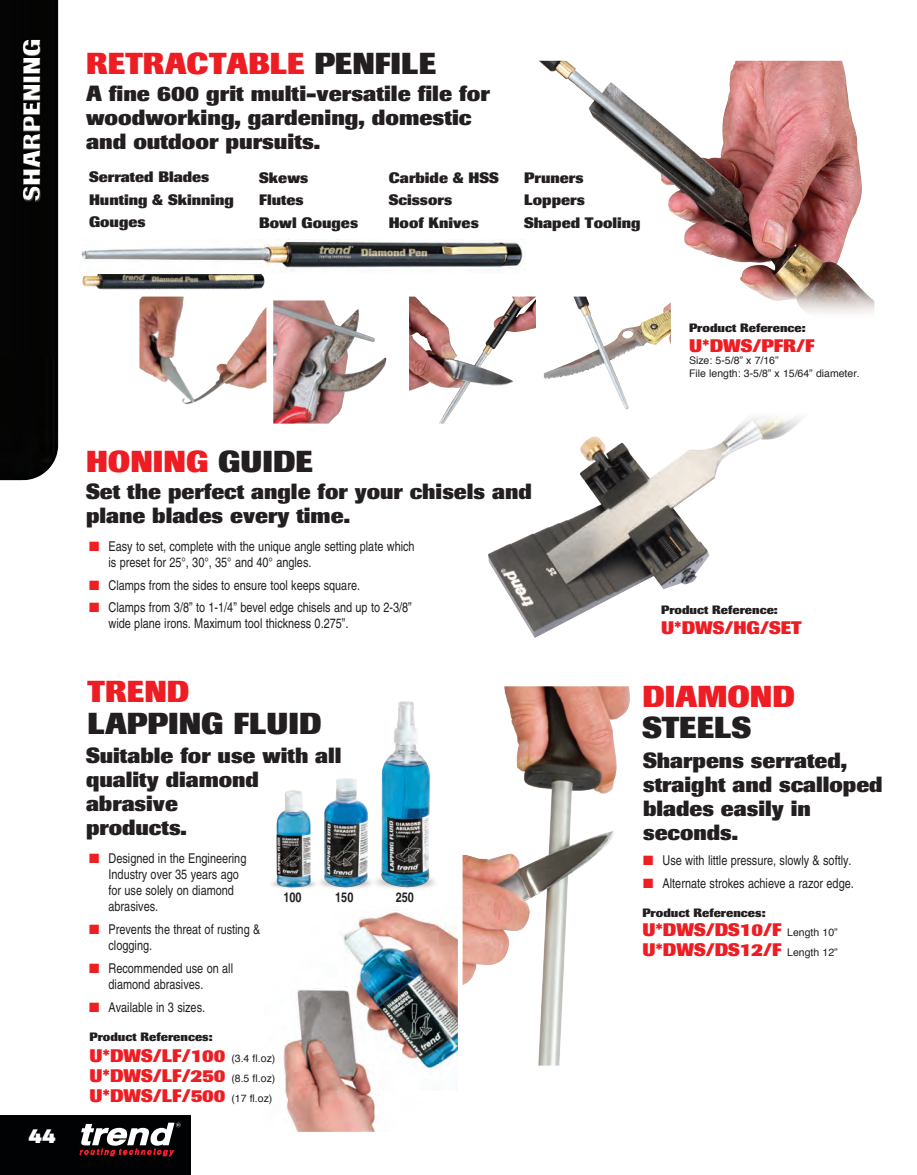
<style>
.page{position:relative;width:917px;height:1175px;background:#fff}
.page>*{position:absolute;margin:0;border:0;box-sizing:border-box;transform-origin:0 0}
.Drilling_Tool_Header{font:800 30px/31.5px "Imago BQ";color:#ee1d23}
.Drilling_Tool_Header-2{font:800 30px/31.5px "Imago BQ";color:#231f20}
.t1{font:800 24.15px "Imago BQ";color:#fff}
.Body_Text{font:800 21.75px/24px "Imago BQ";color:#231f20}
.Drilling_Tool_Header-3{font:800 21.75px/24px "Imago BQ";color:#231f20}
.t2{font:800 21px "Imago BQ";color:#fff}
.Drilling_Tool_Header-4{font:800 18px "Imago BQ";color:#ee1d23}
.bullet_points{font:800 15px "Imago BQ";color:#231f20}
.Body_Text-2{font:condensed 13.5px/16.2px "Helvetica LT";color:#231f20}
.Body_Text-3{font:700 condensed 13.5px "Helvetica LT";color:#231f20}
.Drilling_Tool_Header-5{font:800 12px "Imago BQ";color:#231f20}
.accessories_text{font:800 12px "Imago BQ";color:#231f20}
.Drilling_Tool_Header-6{font:10.5px "Helvetica";color:#231f20}
.s1{color:#231f20}
.s2{color:#ee1f23}
.s3{color:#ee1d23}
.s4{font-family:"Helvetica";font-weight:400;font-size:10.5px;color:#231f20}
</style>
<div class="page">
<img style="left:539px;top:61px;width:335px;height:252px">
<div style="left:0;top:1114px;width:191px;height:60px;background:#010203"></div>
<svg style="left:79px;top:1122px;width:102px;height:35px"></svg>
<img style="left:82px;top:274px;width:183px;height:16px">
<img style="left:80px;top:241px;width:444px;height:30px">
<img style="left:283px;top:910px;width:175px;height:221px">
<img style="left:463px;top:686px;width:167px;height:379px">
<img style="left:488px;top:416px;width:313px;height:221px">
<img style="left:271px;top:701px;width:164px;height:188px">
<img style="left:139px;top:296px;width:127px;height:108px">
<img style="left:273px;top:300px;width:113px;height:123px">
<img style="left:409px;top:296px;width:127px;height:127px">
<div style="left:544px;top:296px;width:127px;height:127px;background:#fff"></div>
<img style="left:544px;top:296px;width:127px;height:113px">
<div style="left:0;top:0;width:58px;height:480px;background:#040403"></div>
<div style="left:22px;top:40px;width:20px;height:162px;background:#231f20;opacity:.89"></div>
<h2 class="t1" style="left:17px;top:202px;width:164px;rotate:-90deg">SHARPENING</h2>
<p class="Drilling_Tool_Header" style="left:86px;top:48px;width:352px">RETRACTABLE <span class="s1">PENFILE</span></p>
<p class="Drilling_Tool_Header-3" style="left:86px;top:81px;width:405px">A fine 600 grit multi-versatile file for woodworking, gardening, domestic and outdoor pursuits.</p>
<p class="bullet_points" style="left:259px;top:169px;width:51px">Skews</p>
<p class="bullet_points" style="left:259px;top:191px;width:46px">Flutes</p>
<p class="bullet_points" style="left:259px;top:213px;width:100px">Bowl Gouges</p>
<p class="bullet_points" style="left:89px;top:168px;width:122px">Serrated Blades</p>
<p class="bullet_points" style="left:89px;top:190px;width:146px">Hunting &amp; Skinning</p>
<p class="bullet_points" style="left:89px;top:212px;width:58px">Gouges</p>
<p class="bullet_points" style="left:389px;top:169px;width:112px">Carbide &amp; HSS</p>
<p class="bullet_points" style="left:389px;top:191px;width:65px">Scissors</p>
<p class="bullet_points" style="left:389px;top:213px;width:92px">Hoof Knives</p>
<p class="bullet_points" style="left:524px;top:169px;width:61px">Pruners</p>
<p class="bullet_points" style="left:524px;top:191px;width:62px">Loppers</p>
<p class="bullet_points" style="left:524px;top:213px;width:118px">Shaped Tooling</p>
<p class="t2" style="left:29px;top:1122px;width:29px">44</p>
<p class="Drilling_Tool_Header" style="left:86px;top:445px;width:229px">HONING <span class="s1">GUIDE</span></p>
<p class="Body_Text" style="left:86px;top:479px;width:447px">Set the perfect angle for your chisels and</p>
<p class="Body_Text" style="left:86px;top:503px;width:265px">plane blades every time.</p>
<p class="Body_Text-2" style="left:109px;top:537px;width:308px;text-indent:-20px"><span class="s2">■</span> Easy to set, complete with the unique angle setting plate which is preset for 25°, 30°, 35° and 40° angles.</p>
<p class="Body_Text-2" style="left:89px;top:576px;width:273px"><span class="s2">■</span> Clamps from the sides to ensure tool keeps square.</p>
<p class="Body_Text-2" style="left:109px;top:599px;width:305px;text-indent:-20px"><span class="s2">■</span> Clamps from 3/8” to 1-1/4” bevel edge chisels and up to 2-3/8” wide plane irons. Maximum tool thickness 0.275”.</p>
<p class="Drilling_Tool_Header-2" style="left:88px;top:676px;width:236px"><span class="s3">TREND<br></span>LAPPING FLUID</p>
<p class="Body_Text" style="left:86px;top:743px;width:257px">Suitable for use with all</p>
<p class="Body_Text" style="left:86px;top:767px;width:174px">quality diamond</p>
<p class="Body_Text" style="left:86px;top:791px;width:102px">abrasive products.</p>
<p class="Body_Text-2" style="left:109px;top:849px;width:139px;text-indent:-20px"><span class="s2">■</span> Designed in the Engineering<br>Industry over 35 years ago for use solely on diamond abrasives.</p>
<p class="Body_Text-2" style="left:109px;top:920px;width:153px;text-indent:-20px"><span class="s2">■</span> Prevents the threat of rusting &amp; clogging.</p>
<p class="Body_Text-2" style="left:109px;top:959px;width:126px;text-indent:-20px"><span class="s2">■</span> Recommended use on all diamond abrasives.</p>
<p class="Body_Text-2" style="left:89px;top:998px;width:118px"><span class="s2">■</span> Available in 3 sizes.</p>
<p class="Drilling_Tool_Header-5" style="left:89px;top:1029px;width:125px">Product References:</p>
<p class="Drilling_Tool_Header-4" style="left:89px;top:1044px;width:187px">U*DWS/LF/100 <span class="s4">(3.4 fl.oz)</span></p>
<p class="Drilling_Tool_Header-4" style="left:89px;top:1064px;width:187px">U*DWS/LF/250 <span class="s4">(8.5 fl.oz)</span></p>
<p class="Drilling_Tool_Header-4" style="left:89px;top:1084px;width:185px">U*DWS/LF/500 <span class="s4">(17 fl.oz)</span></p>
<p class="Body_Text-3" style="left:283px;top:888px;width:20px">100</p>
<p class="Body_Text-3" style="left:335px;top:888px;width:20px">150</p>
<p class="Body_Text-3" style="left:396px;top:888px;width:20px">250</p>
<p class="accessories_text" style="left:689px;top:320px;width:118px">Product Reference:</p>
<p class="Drilling_Tool_Header-4" style="left:689px;top:334px;width:127px">U*DWS/PFR/F</p>
<p class="Drilling_Tool_Header-6" style="left:689px;top:353px;width:91px">Size: 5-5/8” x 7/16”</p>
<p class="Drilling_Tool_Header-6" style="left:689px;top:366px;width:172px">File length: 3-5/8” x 15/64” diameter.</p>
<p class="Drilling_Tool_Header-5" style="left:661px;top:602px;width:118px">Product Reference:</p>
<p class="Drilling_Tool_Header-4" style="left:661px;top:616px;width:142px">U*DWS/HG/SET</p>
<p class="Drilling_Tool_Header" style="left:642px;top:680px;width:154px">DIAMOND<br><span class="s1">STEELS</span></p>
<p class="Body_Text" style="left:643px;top:748px;width:241px">Sharpens serrated, straight and scalloped blades easily in seconds.</p>
<p class="Body_Text-2" style="left:643px;top:852px;width:210px"><span class="s2">■</span> Use with little pressure, slowly &amp; softly.</p>
<p class="Body_Text-2" style="left:643px;top:874px;width:212px"><span class="s2">■</span> Alternate strokes achieve a razor edge.</p>
<p class="Drilling_Tool_Header-5" style="left:642px;top:905px;width:125px">Product References:</p>
<p class="Drilling_Tool_Header-4" style="left:642px;top:918px;width:197px">U*DWS/DS10/F <span class="s4">Length 10”</span></p>
<p class="Drilling_Tool_Header-4" style="left:642px;top:938px;width:197px">U*DWS/DS12/F <span class="s4">Length 12”</span></p>
</div>
